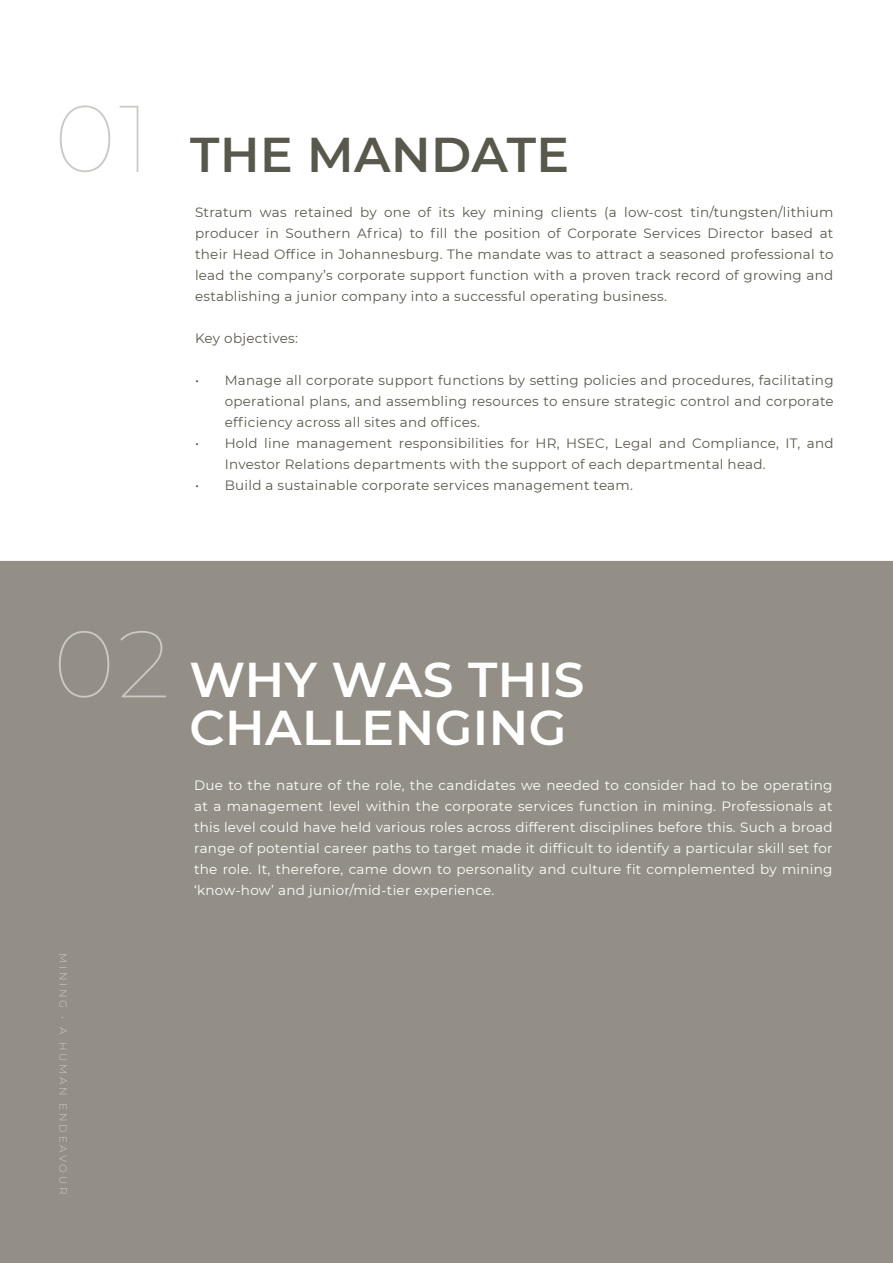
<style>
.page{position:relative;width:893px;height:1263px;background:#fff}
.page>*{position:absolute;margin:0;border:0;box-sizing:border-box;transform-origin:0 0}
.t1{font:100 94.5px "Montserrat";color:#ccc8c5}
.t2{font:600 48.75px "Montserrat";letter-spacing:.01em;color:#fff}
.t3{font:600 48.75px "Montserrat";letter-spacing:.01em;color:#59584c}
.t4{font:13.5px/21px "Montserrat";letter-spacing:.02em;color:#59584c;text-align:justify}
.t5{font:13.5px/21px "Montserrat";letter-spacing:.02em;color:#fff;text-align:justify}
.t6{font:300 10.5px "Montserrat";letter-spacing:.25em;color:#ccc8c5}
</style>
<div class="page">
<div style="left:0;top:561px;width:893px;height:702px;background:#948f86"></div>
<p class="t1" style="left:54px;top:75px;width:98px">01</p>
<p class="t3" style="left:190px;top:120px;width:380px">THE MANDATE</p>
<p class="t4" style="left:195px;top:201px;width:640px">Stratum was retained by one of its key mining clients (a low-cost tin/tungsten/lithium producer in Southern Africa) to fill the position of Corporate Services Director based at their Head Office in Johannesburg. The mandate was to attract a seasoned professional to lead the company’s corporate support function with a proven track record of growing and establishing a junior company into a successful operating business.</p>
<p class="t4" style="left:195px;top:327px;width:104px">Key objectives:</p>
<p class="t4" style="left:195px;top:369px;width:5px">•</p>
<p class="t4" style="left:225px;top:369px;width:610px">Manage all corporate support functions by setting policies and procedures, facilitating operational plans, and assembling resources to ensure strategic control and corporate efficiency across all sites and offices.</p>
<p class="t4" style="left:225px;top:432px;width:610px">Hold line management responsibilities for HR, HSEC, Legal and Compliance, IT, and<br>Investor Relations departments with the support of each departmental head.</p>
<p class="t4" style="left:225px;top:474px;width:410px">Build a sustainable corporate services management team.</p>
<p class="t4" style="left:195px;top:432px;width:5px">•</p>
<p class="t4" style="left:195px;top:474px;width:5px">•</p>
<p class="t1" style="left:53px;top:601px;width:118px">02</p>
<p class="t6" style="left:70px;top:953px;width:243px;rotate:90deg">MINING • A HUMAN ENDEAVOUR</p>
<p class="t2" style="left:189px;top:645px;width:397px">WHY WAS THIS</p>
<p class="t2" style="left:189px;top:693px;width:379px">CHALLENGING</p>
<p class="t5" style="left:194px;top:774px;width:640px">Due to the nature of the role, the candidates we needed to consider had to be operating at a management level within the corporate services function in mining. Professionals at this level could have held various roles across different disciplines before this. Such a broad range of potential career paths to target made it difficult to identify a particular skill set for the role. It, therefore, came down to personality and culture fit complemented by mining ‘know-how’ and junior/mid-tier experience.</p>
</div>
